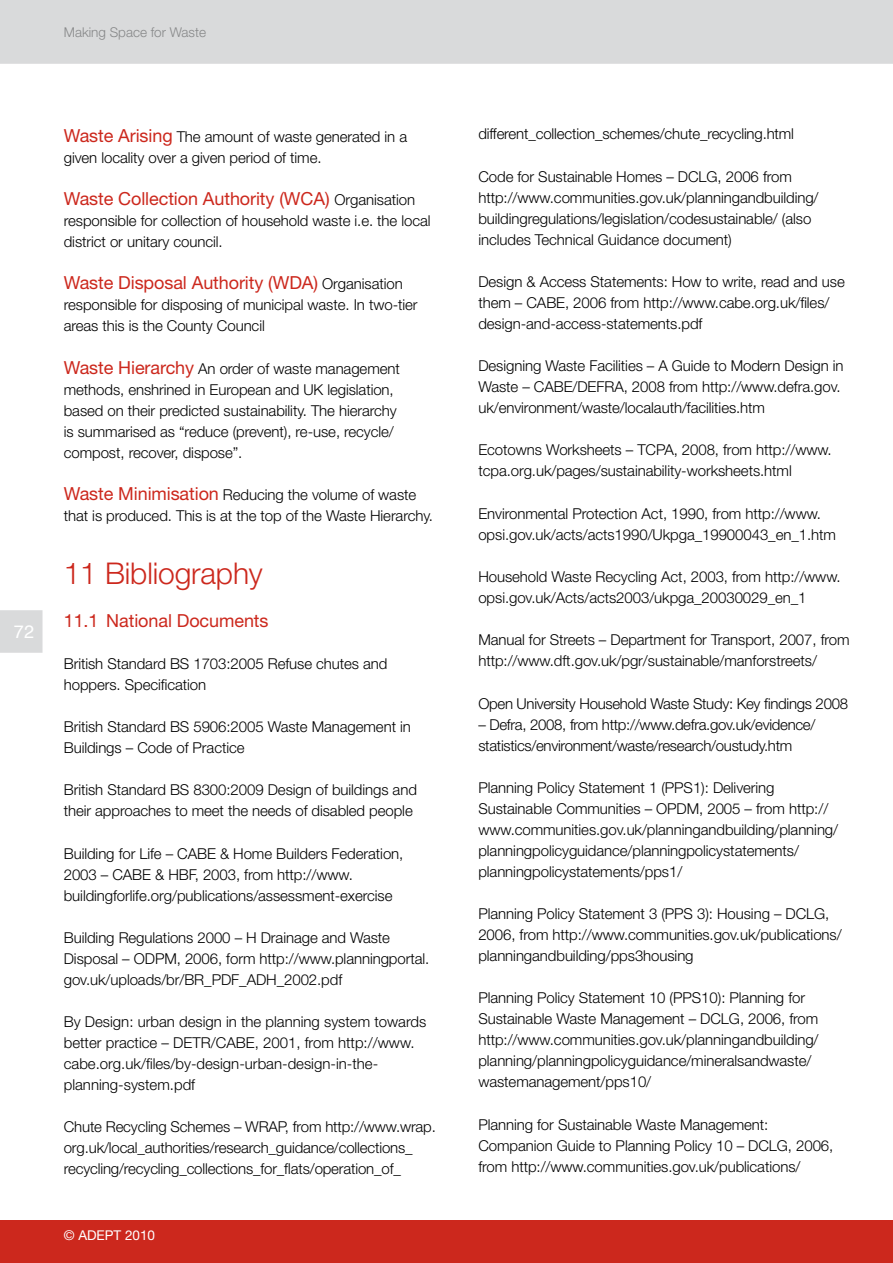
<style>
.page{position:relative;width:893px;height:1263px;background:#d9dadb}
.page>*{position:absolute;margin:0;border:0;box-sizing:border-box;transform-origin:0 0}
.t1{font:300 30px "Helvetica Neue";letter-spacing:-.005em;color:#cc281d}
.t2{font:18px "Helvetica Neue";letter-spacing:-.005em;color:#cc281d}
.t3{font:18px "Helvetica";color:#fff}
.t4{font:300 15px/21px "Helvetica Neue";letter-spacing:-.005em;color:#000}
.t5{font:300 13.5px "Helvetica Neue";color:#878889}
.t6{font:13.5px "Helvetica Neue";color:#fff}
.s1{font-weight:400;font-size:18px;color:#cc281d}
.s2{font-weight:300;font-size:15px;color:#000}
</style>
<div class="page">
<div style="left:0;top:64px;width:893px;height:1156px;background:#fff"></div>
<div style="left:0;top:1220px;width:893px;height:43px;background:#cc281d"></div>
<p class="t5" style="left:64px;top:24px;width:144px">Making Space for Waste</p>
<p class="t3" style="left:14px;top:617px;width:11px">72</p>
<p class="t4" style="left:64px;top:126px;width:345px"><span class="s1">Waste Arising</span> The amount of waste generated in a given locality over a given period of time.</p>
<p class="t2" style="left:64px;top:188px;width:353px">Waste Collection Authority (WCA) <span class="s2">Organisation</span></p>
<p class="t4" style="left:64px;top:210px;width:368px">responsible for collection of household waste i.e. the local district or unitary council.</p>
<p class="t2" style="left:64px;top:272px;width:340px">Waste Disposal Authority (WDA) <span class="s2">Organisation</span></p>
<p class="t4" style="left:64px;top:294px;width:355px">responsible for disposing of municipal waste. In two-tier areas this is the County Council</p>
<p class="t4" style="left:64px;top:357px;width:338px"><span class="s1">Waste Hierarchy</span> An order of waste management methods, enshrined in European and UK legislation, based on their predicted sustainability. The hierarchy is summarised as “reduce (prevent), re-use, recycle/ compost, recover, dispose”.</p>
<p class="t4" style="left:64px;top:484px;width:371px"><span class="s1">Waste Minimisation</span> Reducing the volume of waste that is produced. This is at the top of the Waste Hierarchy.</p>
<h1 class="t1" style="left:64px;top:555px;width:201px">11 Bibliography</h1>
<p class="t2" style="left:64px;top:609px;width:206px">11.1 National Documents</p>
<p class="t4" style="left:64px;top:653px;width:325px">British Standard BS 1703:2005 Refuse chutes and hoppers. Specification</p>
<p class="t4" style="left:64px;top:716px;width:349px">British Standard BS 5906:2005 Waste Management in<br>Buildings – Code of Practice</p>
<p class="t4" style="left:64px;top:779px;width:355px">British Standard BS 8300:2009 Design of buildings and their approaches to meet the needs of disabled people</p>
<p class="t4" style="left:64px;top:842px;width:341px">Building for Life – CABE &amp; Home Builders Federation,<br>2003 – CABE &amp; HBF, 2003, from http://www. buildingforlife.org/publications/assessment-exercise</p>
<p class="t4" style="left:64px;top:927px;width:367px">Building Regulations 2000 – H Drainage and Waste<br>Disposal – ODPM, 2006, form http://www.planningportal. gov.uk/uploads/br/BR_PDF_ADH_2002.pdf</p>
<p class="t4" style="left:64px;top:1011px;width:364px">By Design: urban design in the planning system towards better practice – DETR/CABE, 2001, from http://www. cabe.org.uk/files/by-design-urban-design-in-the&shy;planning-system.pdf</p>
<p class="t4" style="left:64px;top:1116px;width:374px">Chute Recycling Schemes – WRAP, from http://www.wrap. org.uk/local_authorities/research_guidance/collections_ recycling/recycling_collections_for_flats/operation_of_</p>
<p class="t6" style="left:64px;top:1227px;width:93px">© ADEPT 2010</p>
<p class="t4" style="left:478px;top:123px;width:317px">different_collection_schemes/chute_recycling.html</p>
<p class="t4" style="left:478px;top:165px;width:342px">Code for Sustainable Homes – DCLG, 2006 from http://www.communities.gov.uk/planningandbuilding/ buildingregulations/legislation/codesustainable/ (also includes Technical Guidance document)</p>
<p class="t4" style="left:478px;top:271px;width:368px">Design &amp; Access Statements: How to write, read and use them – CABE, 2006 from http://www.cabe.org.uk/files/ design-and-access-statements.pdf</p>
<p class="t4" style="left:478px;top:355px;width:367px">Designing Waste Facilities – A Guide to Modern Design in<br>Waste – CABE/DEFRA, 2008 from http://www.defra.gov. uk/environment/waste/localauth/facilities.htm</p>
<p class="t4" style="left:478px;top:439px;width:355px">Ecotowns Worksheets – TCPA, 2008, from http://www. tcpa.org.uk/pages/sustainability-worksheets.html</p>
<p class="t4" style="left:478px;top:503px;width:359px">Environmental Protection Act, 1990, from http://www. opsi.gov.uk/acts/acts1990/Ukpga_19900043_en_1.htm</p>
<p class="t4" style="left:478px;top:566px;width:364px">Household Waste Recycling Act, 2003, from http://www. opsi.gov.uk/Acts/acts2003/ukpga_20030029_en_1</p>
<p class="t4" style="left:478px;top:629px;width:373px">Manual for Streets – Department for Transport, 2007, from http://www.dft.gov.uk/pgr/sustainable/manforstreets/</p>
<p class="t4" style="left:478px;top:692px;width:371px">Open University Household Waste Study: Key findings 2008</p>
<p class="t4" style="left:478px;top:713px;width:339px">– Defra, 2008, from http://www.defra.gov.uk/evidence/ statistics/environment/waste/research/oustudy.htm</p>
<p class="t4" style="left:478px;top:777px;width:361px">Planning Policy Statement 1 (PPS1): Delivering Sustainable Communities – OPDM, 2005 – from http:// www.communities.gov.uk/planningandbuilding/planning/ planningpolicyguidance/planningpolicystatements/ planningpolicystatements/pps1/</p>
<p class="t4" style="left:478px;top:903px;width:365px">Planning Policy Statement 3 (PPS 3): Housing – DCLG,<br>2006, from http://www.communities.gov.uk/publications/ planningandbuilding/pps3housing</p>
<p class="t4" style="left:478px;top:987px;width:342px">Planning Policy Statement 10 (PPS10): Planning for Sustainable Waste Management – DCLG, 2006, from http://www.communities.gov.uk/planningandbuilding/ planning/planningpolicyguidance/mineralsandwaste/ wastemanagement/pps10/</p>
<p class="t4" style="left:478px;top:1113px;width:356px">Planning for Sustainable Waste Management:<br>Companion Guide to Planning Policy 10 – DCLG, 2006, from http://www.communities.gov.uk/publications/</p>
</div>
